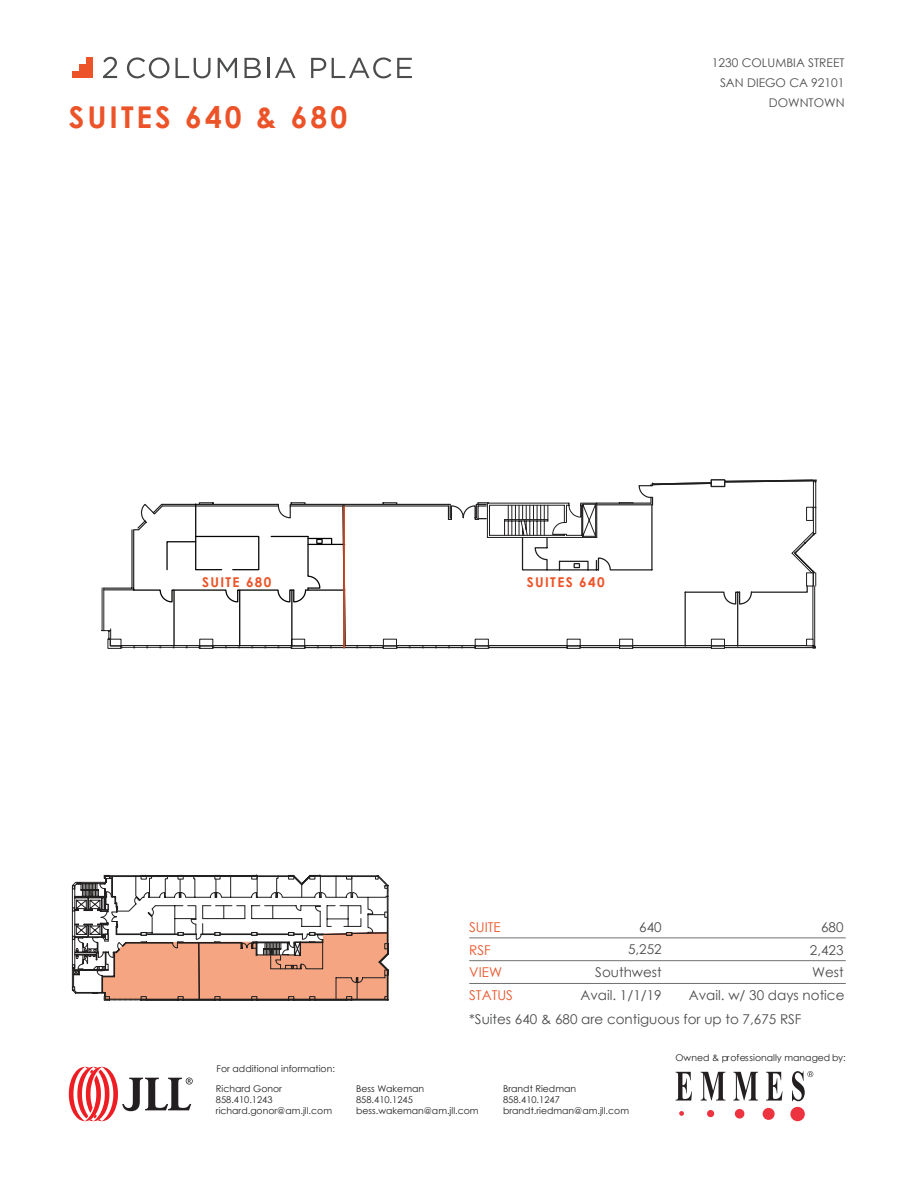
<style>
.page{position:relative;width:918px;height:1188px;background:#fff}
.page>*{position:absolute;margin:0;border:0;box-sizing:border-box;transform-origin:0 0}
.t1{font:700 30px "Century Gothic";letter-spacing:.1em;color:#ec5328}
.t2{font:13.5px/22.8px "Century Gothic";color:#4b4c4d;text-align:right}
.t3{font:13.5px/22.8px "Century Gothic";color:#ec5328}
.t4{font:700 13.5px "Century Gothic";letter-spacing:.1em;color:#ec5328}
.t5{font:12px/20.4px "Century Gothic";color:#4d4d4f;text-align:right}
.t6{font:9.3px/11.1px "Century Gothic";color:#231f20}
</style>
<div class="page">
<hr style="left:469px;top:938px;width:377px;height:1px;background:#707171">
<hr style="left:469px;top:960px;width:377px;height:1px;background:#707171">
<hr style="left:469px;top:983px;width:377px;height:1px;background:#707171">
<svg style="left:676px;top:1072px;width:16px;height:29px"></svg>
<svg style="left:701px;top:1072px;width:24px;height:29px"></svg>
<svg style="left:733px;top:1072px;width:25px;height:29px"></svg>
<svg style="left:766px;top:1072px;width:17px;height:29px"></svg>
<div style="left:790px;top:1107px;width:15px;height:14px;background:#ee3340;border-radius:50%"></div>
<div style="left:763px;top:1108px;width:12px;height:12px;background:#ee3340;border-radius:50%"></div>
<div style="left:735px;top:1109px;width:9px;height:10px;background:#ee3340;border-radius:50%"></div>
<div style="left:707px;top:1110px;width:7px;height:7px;background:#ee3340;border-radius:50%"></div>
<svg style="left:679px;top:1111px;width:5px;height:5px"></svg>
<svg style="left:792px;top:1071px;width:21px;height:30px"></svg>
<svg style="left:69px;top:1067px;width:124px;height:54px"></svg>
<svg style="left:127px;top:57px;width:42px;height:21px"></svg>
<svg style="left:175px;top:58px;width:36px;height:20px"></svg>
<svg style="left:218px;top:58px;width:19px;height:20px"></svg>
<svg style="left:245px;top:58px;width:16px;height:20px"></svg>
<hr style="left:267px;top:58px;width:3px;height:20px;background:#4b4c4d">
<svg style="left:275px;top:58px;width:21px;height:20px"></svg>
<svg style="left:311px;top:58px;width:15px;height:20px"></svg>
<svg style="left:332px;top:57px;width:59px;height:21px"></svg>
<svg style="left:397px;top:58px;width:15px;height:20px"></svg>
<svg style="left:87px;top:72px;width:6px;height:6px"></svg>
<div style="left:87px;top:64px;width:6px;height:7px;background:#ec5328"></div>
<svg style="left:87px;top:57px;width:6px;height:6px"></svg>
<div style="left:79px;top:64px;width:7px;height:7px;background:#ec5328"></div>
<div style="left:79px;top:72px;width:7px;height:6px;background:#ec5328"></div>
<div style="left:72px;top:72px;width:7px;height:6px;background:#ec5328"></div>
<svg style="left:103px;top:57px;width:14px;height:21px"></svg>
<svg style="left:72px;top:874px;width:317px;height:127px"></svg>
<svg style="left:101px;top:479px;width:716px;height:170px"></svg>
<hr style="left:306px;top:589px;width:39px;height:2px;background:#050504">
<hr style="left:291px;top:590px;width:1px;height:56px;background:#050504">
<hr style="left:239px;top:590px;width:1px;height:56px;background:#050504">
<hr style="left:173px;top:590px;width:2px;height:56px;background:#050504">
<hr style="left:343px;top:506px;width:2px;height:142px;background:#ec5328">
<h1 class="t1" style="left:69px;top:94px;width:280px">SUITES 640 &amp; 680</h1>
<p class="t5" style="left:712px;top:52px;width:134px">1230 COLUMBIA STREET<br>SAN DIEGO CA 92101<br>DOWNTOWN</p>
<h2 class="t4" style="left:202px;top:572px;width:71px">SUITE 680</h2>
<h2 class="t4" style="left:527px;top:572px;width:79px">SUITES 640</h2>
<h2 class="t3" style="left:469px;top:915px;width:45px">SUITE<br>RSF<br>VIEW<br>STATUS</h2>
<h2 class="t2" style="left:580px;top:915px;width:83px">640<br>5,252<br>Southwest<br>Avail. 1/1/19</h2>
<h2 class="t2" style="left:689px;top:915px;width:157px">680<br>2,423<br>West<br>Avail. w/ 30 days notice</h2>
<h2 class="t2" style="left:469px;top:1008px;width:334px">*Suites 640 &amp; 680 are contiguous for up to 7,675 RSF</h2>
<p class="t6" style="left:216px;top:1058px;width:121px;line-height:20.2px">For additional information:<br>Richard Gonor</p>
<p class="t6" style="left:216px;top:1094px;width:118px">858.410.1243 richard.gonor@am.jll.com</p>
<p class="t6" style="left:356px;top:1083px;width:124px">Bess Wakeman<br>858.410.1245 bess.wakeman@am.jll.com</p>
<p class="t6" style="left:503px;top:1083px;width:127px">Brandt Riedman<br>858.410.1247 brandt.riedman@am.jll.com</p>
<p class="t6" style="left:676px;top:1052px;width:172px">Owned &amp; professionally managed by:</p>
</div>
